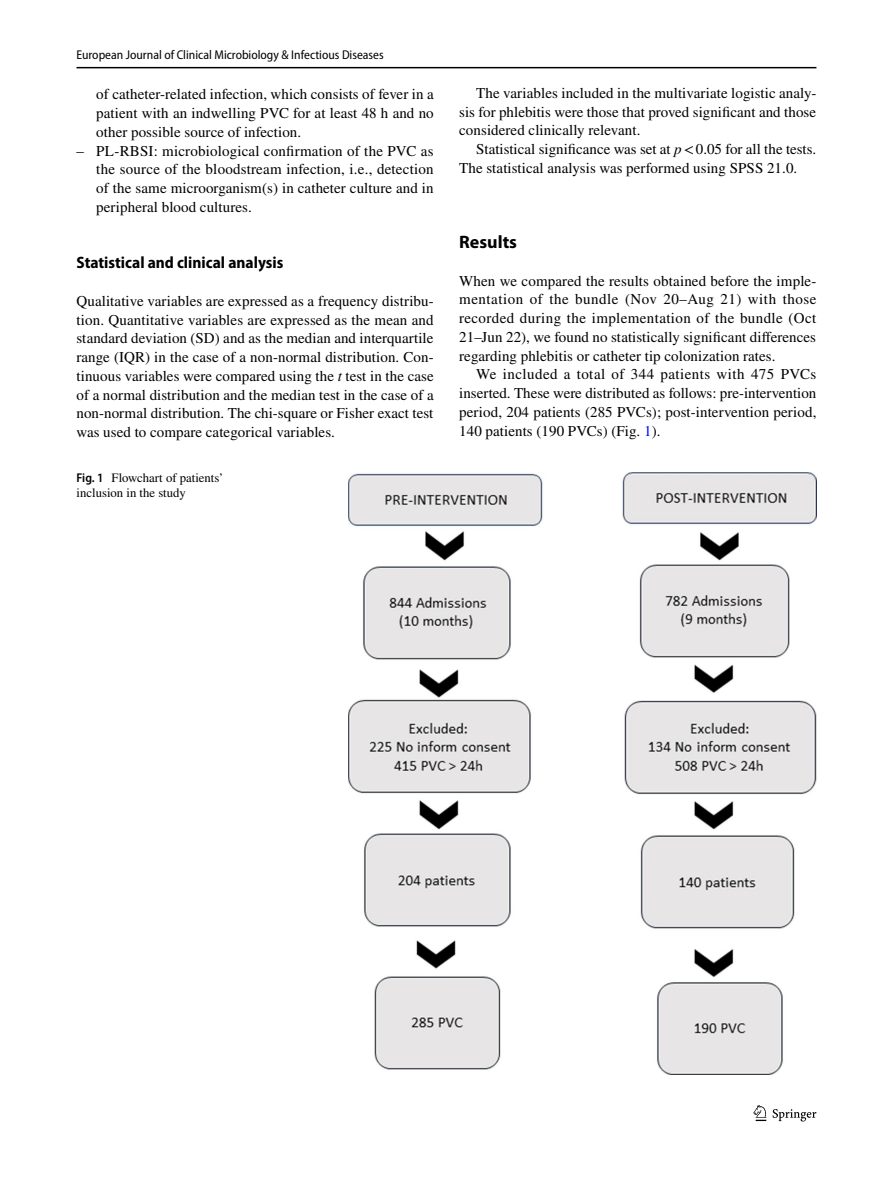
<style>
.page{position:relative;width:893px;height:1187px;background:#fff}
.page>*{position:absolute;margin:0;border:0;box-sizing:border-box;transform-origin:0 0}
.t1{font:700 18px "Myriad Pro";color:#000}
.t2{font:700 semi-condensed 16.5px "Myriad Pro";color:#000}
.t3{font:15px/18.8px "STIX";letter-spacing:.005em;color:#000;text-align:justify}
.t4{font:semi-condensed 12.75px "Myriad Pro";color:#000}
.t5{font:12.75px/15px "STIX";color:#000}
.s1{font-style:italic}
.s2{font-family:"Myriad Pro";font-weight:600;font-stretch:semi-condensed}
.s3{color:#00f}
</style>
<div class="page">
<hr style="left:77px;top:67px;width:739px;height:1px;background:#000">
<svg style="left:753px;top:1105px;width:13px;height:15px"></svg>
<svg style="left:773px;top:1109px;width:43px;height:12px"></svg>
<img style="left:349px;top:473px;width:467px;height:601px">
<p class="t4" style="left:77px;top:48px;width:309px">European Journal of Clinical Microbiology &amp; Infectious Diseases</p>
<p class="t3" style="left:96px;top:86px;width:339px">of catheter-related infection, which consists of fever in a patient with an indwelling PVC for at least 48 h and no other possible source of infection.</p>
<p class="t3" style="left:96px;top:142px;width:339px;text-indent:-20px">– PL-RBSI: microbiological confirmation of the PVC as the source of the bloodstream infection, i.e., detection of the same microorganism(s) in catheter culture and in peripheral blood cultures.</p>
<p class="t2" style="left:77px;top:253px;width:208px">Statistical and clinical analysis</p>
<p class="t3" style="left:77px;top:292px;width:359px">Qualitative variables are expressed as a frequency distribu&shy;tion. Quantitative variables are expressed as the mean and standard deviation (SD) and as the median and interquartile range (IQR) in the case of a non-normal distribution. Con&shy;tinuous variables were compared using the <span class="s1">t</span> test in the case of a normal distribution and the median test in the case of a non-normal distribution. The chi-square or Fisher exact test was used to compare categorical variables.</p>
<p class="t5" style="left:77px;top:471px;width:148px"><span class="s2">Fig. 1</span> Flowchart of patients’ inclusion in the study</p>
<p class="t3" style="left:459px;top:84px;width:359px;text-indent:17px">The variables included in the multivariate logistic analy&shy;sis for phlebitis were those that proved significant and those considered clinically relevant.</p>
<p class="t3" style="left:459px;top:141px;width:359px;text-indent:17px">Statistical significance was set at <span class="s1">p</span>&lt;0.05 for all the tests.<br>The statistical analysis was performed using SPSS 21.0.</p>
<p class="t1" style="left:459px;top:230px;width:59px">Results</p>
<p class="t3" style="left:459px;top:272px;width:359px">When we compared the results obtained before the imple&shy;mentation of the bundle (Nov 20–Aug 21) with those recorded during the implementation of the bundle (Oct 21–Jun 22), we found no statistically significant differences regarding phlebitis or catheter tip colonization rates.</p>
<p class="t3" style="left:459px;top:366px;width:359px;text-indent:17px">We included a total of 344 patients with 475 PVCs inserted. These were distributed as follows: pre-intervention period, 204 patients (285 PVCs); post-intervention period, 140 patients (190 PVCs) (Fig. <span class="s3">1</span>).</p>
</div>
